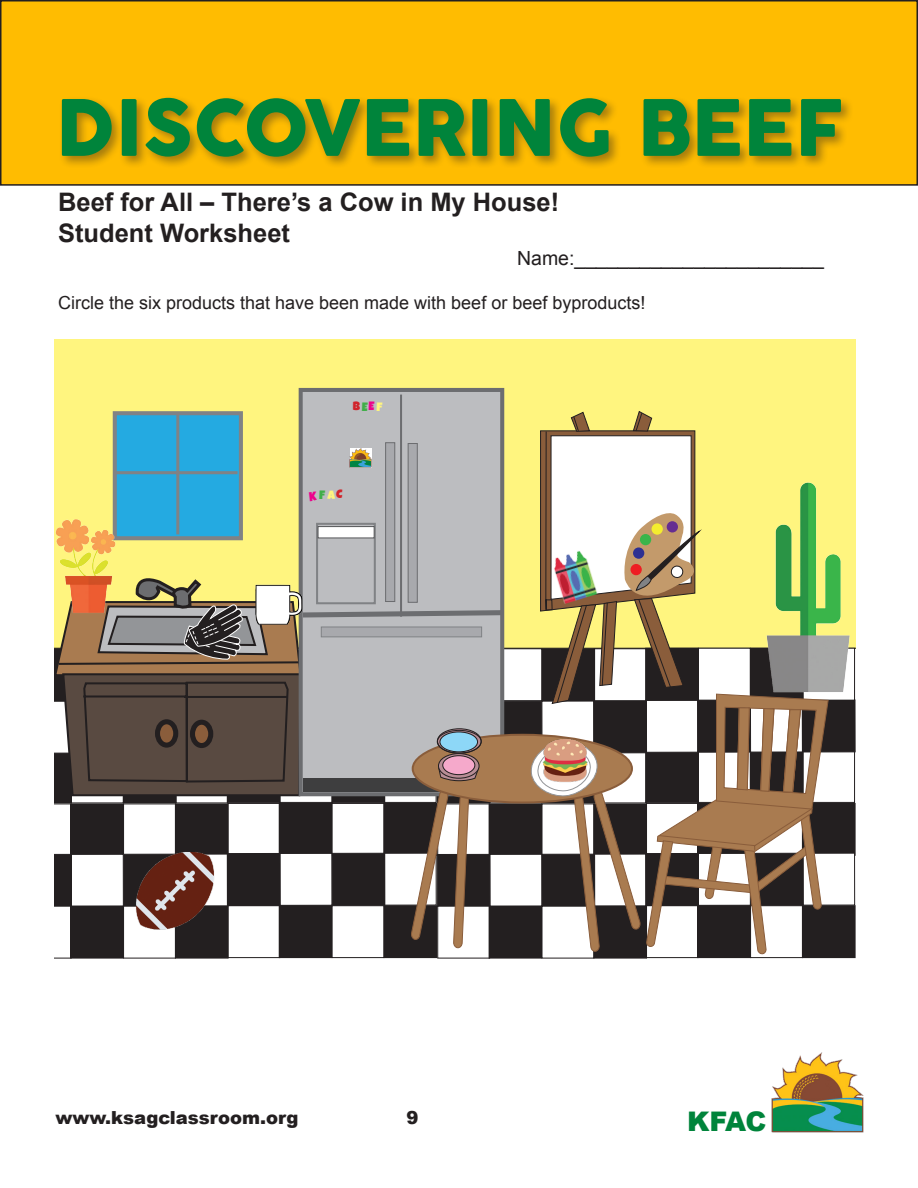
<style>
.page{position:relative;width:918px;height:1188px;background:#fff}
.page>*{position:absolute;margin:0;border:0;box-sizing:border-box;transform-origin:0 0}
.t1{font:76.5px "Cocogoose";color:#00843b}
.t2{font:900 27px "Arial";color:#00843b}
.Body_Text{font:700 25.5px "Arial";color:#231f20}
.Body_Text-2{font:19.5px "Arial";color:#231f20}
.Body_Text-3{font:18px "Arial";color:#231f20}
.t3{font:900 18px "Arial";color:#231f20}
.t4{font:12.15px "Luckiest Guy";color:#d1232a}
.s1{color:#40ae49}
.s2{color:#ed028c}
.s3{color:#fff57f}
</style>
<div class="page">
<div style="left:1px;top:1px;width:916px;height:184px;background:#ffbc01"></div>
<div style="left:0;top:0;width:918px;height:186px;border:2px solid #231f20"></div>
<img style="left:771px;top:1052px;width:93px;height:81px">
<div style="left:58px;top:94px;width:796px;height:76px;background:#231f20;opacity:.4"></div>
<div style="left:54px;top:339px;width:801px;height:310px;background:#fff57f"></div>
<div style="left:802px;top:750px;width:53px;height:53px;border:1px solid #231f20"></div>
<div style="left:802px;top:700px;width:53px;height:52px;background:#231f20"></div>
<div style="left:489px;top:701px;width:53px;height:52px;background:#231f20"></div>
<div style="left:490px;top:649px;width:52px;height:52px;border:1px solid #231f20"></div>
<div style="left:802px;top:648px;width:53px;height:52px;border:1px solid #231f20"></div>
<div style="left:802px;top:803px;width:53px;height:52px;background:#231f20"></div>
<div style="left:489px;top:804px;width:53px;height:52px;background:#231f20"></div>
<div style="left:490px;top:854px;width:52px;height:53px;border:1px solid #231f20"></div>
<div style="left:802px;top:853px;width:53px;height:52px;border:1px solid #231f20"></div>
<div style="left:646px;top:905px;width:52px;height:53px;border:1px solid #231f20"></div>
<div style="left:698px;top:906px;width:52px;height:52px;background:#231f20"></div>
<div style="left:750px;top:905px;width:53px;height:53px;border:1px solid #231f20"></div>
<div style="left:802px;top:906px;width:53px;height:52px;background:#231f20"></div>
<div style="left:489px;top:906px;width:53px;height:52px;background:#231f20"></div>
<div style="left:594px;top:906px;width:53px;height:52px;background:#231f20"></div>
<img style="left:829px;top:455px;width:20px;height:237px">
<div style="left:299px;top:388px;width:205px;height:408px;background:#bcbdc0;border:4px solid #6c6d70"></div>
<div style="left:385px;top:442px;width:10px;height:160px;background:#a8a9ad;border:1px solid #6c6d70"></div>
<div style="left:408px;top:443px;width:10px;height:160px;background:#a8a9ad;border:1px solid #6c6d70"></div>
<div style="left:316px;top:523px;width:60px;height:81px;border:2px solid #808285"></div>
<div style="left:318px;top:526px;width:57px;height:12px;background:#fff;border:1px solid #57585a"></div>
<hr style="left:400px;top:395px;width:2px;height:222px;background:#6c6d70">
<div style="left:413px;top:735px;width:219px;height:68px;background:#a97b50;border-radius:50%"></div>
<div style="left:113px;top:411px;width:130px;height:129px;background:#24aae1;border:4px solid #808285"></div>
<hr style="left:176px;top:414px;width:3px;height:120px;background:#808285">
<hr style="left:116px;top:471px;width:122px;height:3px;background:#808285">
<img style="left:349px;top:448px;width:23px;height:20px">
<svg style="left:54px;top:573px;width:454px;height:385px"></svg>
<svg style="left:437px;top:729px;width:44px;height:24px"></svg>
<div style="left:437px;top:728px;width:45px;height:26px;border:1px solid #231f20;border-radius:50%"></div>
<div style="left:440px;top:732px;width:38px;height:20px;background:#8dd7f7;border-radius:50%"></div>
<div style="left:439px;top:731px;width:39px;height:21px;border:1px solid #231f20;border-radius:50%"></div>
<div style="left:437px;top:730px;width:45px;height:23px;border:1px solid #231f20;border-radius:50%"></div>
<svg style="left:438px;top:754px;width:41px;height:24px"></svg>
<div style="left:438px;top:753px;width:42px;height:26px;border:1px solid #231f20;border-radius:50%"></div>
<div style="left:443px;top:756px;width:32px;height:19px;background:#f5a9cb;border-radius:50%"></div>
<div style="left:443px;top:755px;width:32px;height:20px;border:1px solid #231f20;border-radius:50%"></div>
<svg style="left:529px;top:411px;width:300px;height:543px"></svg>
<img style="left:540px;top:734px;width:54px;height:49px">
<img style="left:128px;top:824px;width:94px;height:134px">
<img style="left:54px;top:499px;width:75px;height:123px">
<img style="left:256px;top:578px;width:50px;height:53px">
<img style="left:545px;top:537px;width:55px;height:68px">
<h1 class="t1" style="left:56px;top:75px;width:789px">DISCOVERING BEEF</h1>
<p class="Body_Text" style="left:58px;top:185px;width:503px">Beef for All – There’s a Cow in My House!</p>
<p class="Body_Text" style="left:58px;top:216px;width:233px">Student Worksheet</p>
<p class="Body_Text-2" style="left:517px;top:246px;width:308px">Name:_______________________</p>
<p class="Body_Text-3" style="left:58px;top:290px;width:589px">Circle the six products that have been made with beef or beef byproducts!</p>
<p class="t4" style="left:353px;top:398px;width:31px;rotate:1deg">B<span class="s1">E</span><span class="s2">E</span><span class="s3">F</span></p>
<p class="t3" style="left:56px;top:1104px;width:245px">www.ksagclassroom.org</p>
<p class="t3" style="left:407px;top:1104px;width:14px">9</p>
<h2 class="t2" style="left:687px;top:1101px;width:81px">KFAC</h2>
</div>
